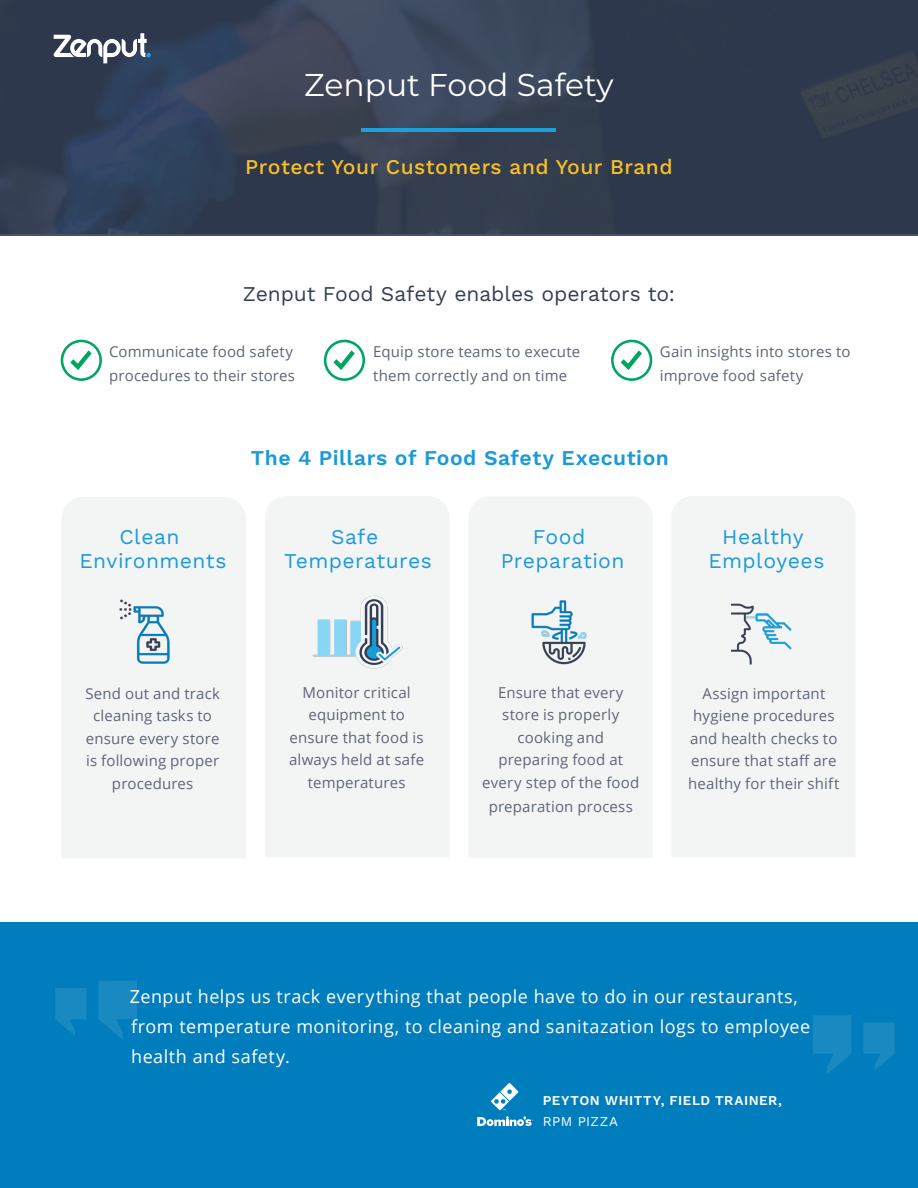
<style>
.page{position:relative;width:918px;height:1188px;background:#fff}
.page>*{position:absolute;margin:0;border:0;box-sizing:border-box;transform-origin:0 0}
.t1{font:31.5px "Montserrat";color:#fff}
.t2{font:21px "Work Sans";letter-spacing:.02em;color:#1b9ad7}
.Subhead{font:21px "Work Sans";letter-spacing:-.005em;color:#343f55}
.t3{font:500 21px "Work Sans";letter-spacing:.025em;color:#fac028}
.t4{font:600 21px "Work Sans";letter-spacing:.025em;color:#1b9ad7}
.t5{font:18px/30px "Open Sans";letter-spacing:.025em;color:#fff}
.t6{font:15px/22.5px "Open Sans";letter-spacing:.01em;color:#5d6577;text-align:center}
.t7{font:600 13.5px/21px "Work Sans";letter-spacing:.035em;color:#fff}
.s1{font-weight:400}
</style>
<div class="page">
<div style="left:469px;top:497px;width:183px;height:360px;background:#f3f5f5"></div>
<div style="left:265px;top:496px;width:184px;height:361px;background:#f3f5f5"></div>
<div style="left:672px;top:496px;width:183px;height:361px;background:#f3f5f5"></div>
<div style="left:62px;top:497px;width:184px;height:361px;background:#f3f5f5"></div>
<svg style="left:0;top:0;width:918px;height:236px;background:#333e52"></svg>
<hr style="left:362px;top:128px;width:194px;height:4px;background:#1ba0db">
<svg style="left:54px;top:33px;width:97px;height:30px"></svg>
<div style="left:0;top:922px;width:918px;height:266px;background:#007dbc"></div>
<svg style="left:98px;top:981px;width:39px;height:58px"></svg>
<svg style="left:55px;top:988px;width:31px;height:48px"></svg>
<svg style="left:813px;top:1015px;width:38px;height:59px"></svg>
<svg style="left:863px;top:1023px;width:32px;height:47px"></svg>
<svg style="left:477px;top:1116px;width:56px;height:11px"></svg>
<svg style="left:491px;top:1083px;width:27px;height:27px"></svg>
<svg style="left:61px;top:340px;width:41px;height:41px"></svg>
<img style="left:111px;top:593px;width:76px;height:75px">
<img style="left:311px;top:594px;width:92px;height:78px">
<img style="left:527px;top:598px;width:68px;height:68px">
<img style="left:731px;top:602px;width:66px;height:66px">
<svg style="left:324px;top:340px;width:41px;height:41px"></svg>
<svg style="left:611px;top:340px;width:41px;height:41px"></svg>
<p class="t1" style="left:304px;top:63px;width:311px">Zenput Food Safety</p>
<p class="t3" style="left:245px;top:155px;width:429px">Protect Your Customers and Your Brand</p>
<p class="Subhead" style="left:243px;top:282px;width:434px">Zenput Food Safety enables operators to:</p>
<p class="t6" style="left:109px;top:340px;width:187px;line-height:24px;text-align:left">Communicate food safety procedures to their stores</p>
<p class="t6" style="left:373px;top:340px;width:209px;line-height:24px;text-align:left">Equip store teams to execute them correctly and on time</p>
<p class="t6" style="left:660px;top:340px;width:192px;line-height:24px;text-align:left">Gain insights into stores to improve food safety</p>
<p class="t2" style="left:119px;top:524px;width:62px">Clean</p>
<p class="t2" style="left:79px;top:548px;width:149px">Environments</p>
<p class="t4" style="left:251px;top:445px;width:419px">The 4 Pillars of Food Safety Execution</p>
<p class="t2" style="left:331px;top:524px;width:49px">Safe</p>
<p class="t2" style="left:284px;top:548px;width:149px">Temperatures</p>
<p class="t2" style="left:533px;top:524px;width:54px">Food</p>
<p class="t2" style="left:501px;top:548px;width:125px">Preparation</p>
<p class="t2" style="left:722px;top:524px;width:83px">Healthy</p>
<p class="t2" style="left:709px;top:548px;width:117px">Employees</p>
<p class="t6" style="left:85px;top:682px;width:136px">Send out and track cleaning tasks to ensure every store is following proper procedures</p>
<p class="t6" style="left:289px;top:681px;width:136px">Monitor critical equipment to ensure that food is always held at safe temperatures</p>
<p class="t6" style="left:482px;top:681px;width:159px">Ensure that every store is properly cooking and preparing food at every step of the food</p>
<p class="t6" style="left:489px;top:795px;width:146px">preparation process</p>
<p class="t6" style="left:688px;top:682px;width:153px">Assign important hygiene procedures and health checks to ensure that staff are healthy for their shift</p>
<p class="t5" style="left:130px;top:981px;width:682px">Zenput helps us track everything that people have to do in our restaurants, from temperature monitoring, to cleaning and sanitazation logs to employee health and safety.</p>
<p class="t7" style="left:543px;top:1091px;width:241px">PEYTON WHITTY, FIELD TRAINER,<br><span class="s1">RPM PIZZA</span></p>
</div>
